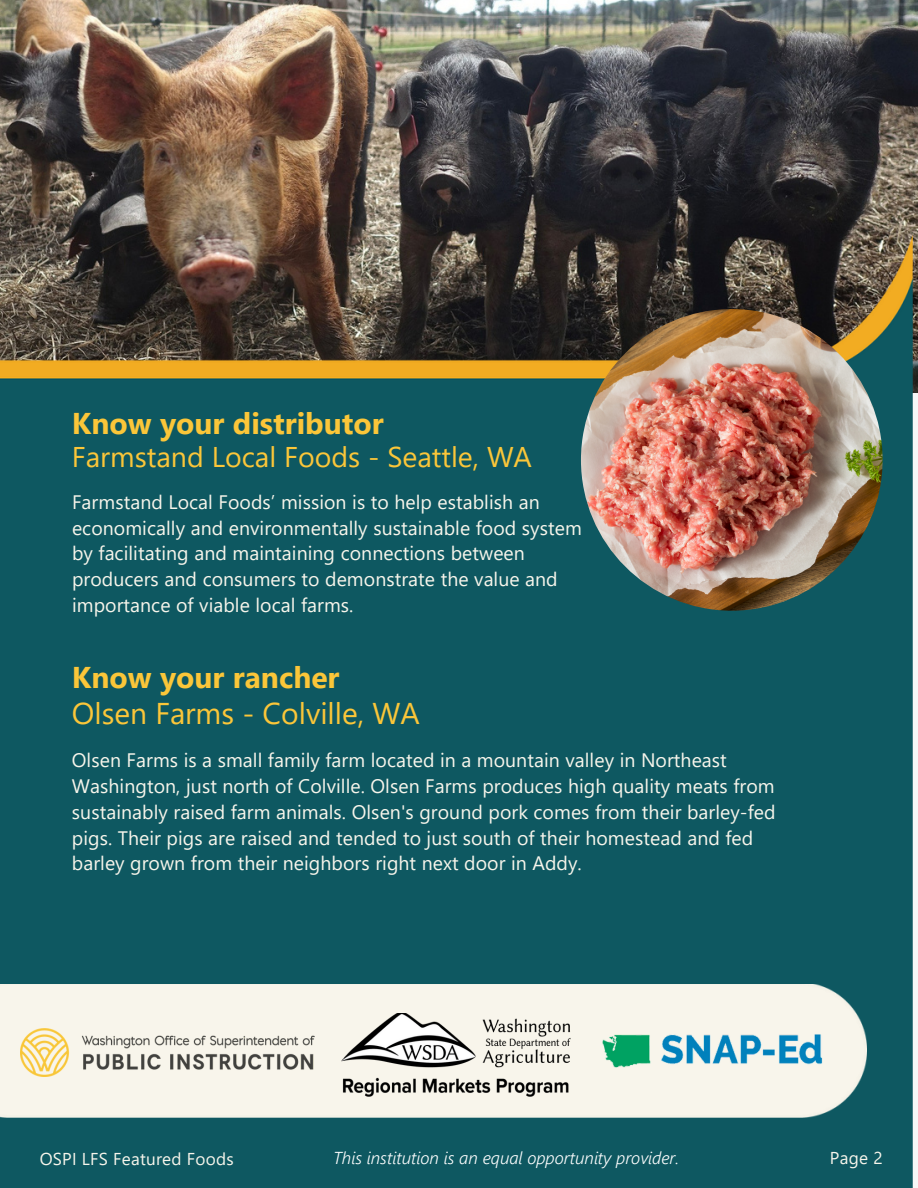
<style>
.page{position:relative;width:918px;height:1188px;background:#fff}
.page>*{position:absolute;margin:0;border:0;box-sizing:border-box;transform-origin:0 0}
.t1{font:700 30px "Segoe UI";color:#fbc639}
.t2{font:30px "Segoe UI";color:#fbc639}
.t3{font:28.5px "Segoe UI";color:#fbc639}
.t4{font:19.5px/25.8px "Segoe UI";letter-spacing:.005em;color:#f7f5eb}
.t5{font:italic 300 17.25px "Segoe UI";color:#fff}
.t6{font:17.1px "Segoe UI";letter-spacing:.015em;color:#f7f5eb}
</style>
<div class="page">
<img style="left:0;top:0;width:918px;height:393px">
<img style="left:0;top:235px;width:913px;height:953px">
<img style="left:581px;top:309px;width:302px;height:302px;border-radius:50%">
<div style="left:0;top:984px;width:866px;height:134px;background:#f8f5eb"></div>
<img style="left:21px;top:1029px;width:293px;height:48px">
<img style="left:598px;top:1030px;width:228px;height:42px">
<img style="left:339px;top:1014px;width:234px;height:83px">
<h2 class="t1" style="left:72px;top:402px;width:313px">Know your distributor</h2>
<h2 class="t3" style="left:72px;top:436px;width:462px">Farmstand Local Foods - Seattle, WA</h2>
<p class="t4" style="left:72px;top:488px;width:511px">Farmstand Local Foods’ mission is to help establish an economically and environmentally sustainable food system by facilitating and maintaining connections between producers and consumers to demonstrate the value and importance of viable local farms.</p>
<h2 class="t1" style="left:72px;top:656px;width:269px">Know your rancher</h2>
<h2 class="t2" style="left:72px;top:692px;width:350px">Olsen Farms - Colville, WA</h2>
<p class="t4" style="left:72px;top:746px;width:705px">Olsen Farms is a small family farm located in a mountain valley in Northeast Washington, just north of Colville. Olsen Farms produces high quality meats from sustainably raised farm animals. Olsen's ground pork comes from their barley-fed pigs. Their pigs are raised and tended to just south of their homestead and fed barley grown from their neighbors right next door in Addy.</p>
<p class="t6" style="left:40px;top:1146px;width:196px">OSPI LFS Featured Foods</p>
<p class="t5" style="left:333px;top:1146px;width:348px">This institution is an equal opportunity provider.</p>
<p class="t6" style="left:830px;top:1145px;width:54px">Page 2</p>
</div>
